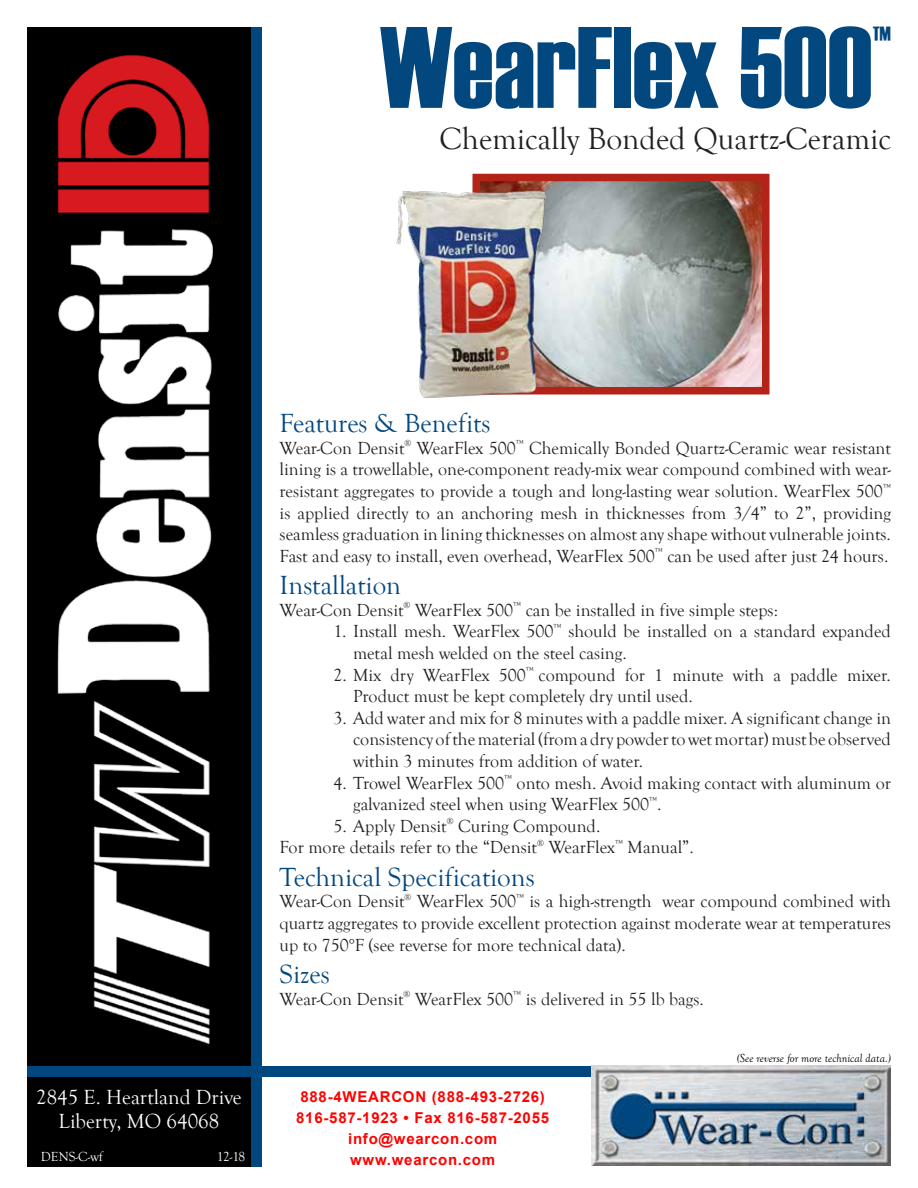
<style>
.page{position:relative;width:918px;height:1188px;background:#fff}
.page>*{position:absolute;margin:0;border:0;box-sizing:border-box;transform-origin:0 0}
.t1{font:115.5px "Haettenschweiler";color:#03477f}
.t2{font:39px "Haettenschweiler";color:#03477f}
.t3{font:31.5px "Goudy Old Style T";color:#231f20}
.t4{font:27px "Goudy Old Style T";color:#03477f}
.t5{font:21px/24px "Goudy Old Style T";color:#fff;text-align:center}
.t6{font:18px/21.6px "Goudy Old Style T";color:#231f20}
.t7{font:700 15px/21px "Arial";letter-spacing:.05em;color:#f00;text-align:center}
.t8{font:13.5px "Goudy Old Style T";color:#fff}
.t9{font:italic 12px "Goudy Old Style T";color:#000}
</style>
<div class="page">
<div style="left:27px;top:27px;width:224px;height:1139px;background:#000"></div>
<div style="left:27px;top:1066px;width:862px;height:10px;background:#00467f"></div>
<div style="left:251px;top:27px;width:10px;height:1139px;background:#00467f"></div>
<img style="left:592px;top:1066px;width:299px;height:100px">
<img style="left:481px;top:183px;width:280px;height:202px">
<div style="left:472px;top:174px;width:298px;height:220px;border:8px solid #b32317"></div>
<img style="left:396px;top:188px;width:154px;height:210px">
<img style="left:57px;top:54px;width:156px;height:989px">
<h1 class="t1" style="left:380px;top:-11px;width:494px">WearFlex 500</h1>
<h2 class="t2" style="left:873px;top:14px;width:20px">™</h2>
<h3 class="t3" style="left:440px;top:122px;width:453px">Chemically Bonded Quartz-Ceramic</h3>
<p class="t5" style="left:36px;top:1085px;width:207px">2845 E. Heartland Drive<br>Liberty, MO 64068</p>
<p class="t8" style="left:217px;top:1150px;width:30px">12-18</p>
<p class="t8" style="left:41px;top:1149px;width:63px">DENS-C-wf</p>
<h3 class="t4" style="left:280px;top:409px;width:212px">Features &amp; Benefits</h3>
<p class="t6" style="left:280px;top:438px;width:613px;text-align:justify">Wear-Con Densit<sup>®</sup> WearFlex 500<sup>™</sup> Chemically Bonded Quartz-Ceramic wear resistant lining is a trowellable, one-component ready-mix wear compound combined with wear&shy;resistant aggregates to provide a tough and long-lasting wear solution. WearFlex 500<sup>™ </sup>is applied directly to an anchoring mesh in thicknesses from 3/4” to 2”, providing seamless graduation in lining thicknesses on almost any shape without vulnerable joints.<br>Fast and easy to install, even overhead, WearFlex 500<sup>™</sup> can be used after just 24 hours.</p>
<h3 class="t4" style="left:280px;top:571px;width:123px">Installation</h3>
<p class="t6" style="left:280px;top:600px;width:500px">Wear-Con Densit<sup>®</sup> WearFlex 500<sup>™</sup> can be installed in five simple steps:</p>
<p class="t6" style="left:353px;top:621px;width:539px;text-indent:-20px">1. Install mesh. WearFlex 500<sup>™</sup> should be installed on a standard expanded metal mesh welded on the steel casing.</p>
<p class="t6" style="left:353px;top:664px;width:539px;text-indent:-19px">2. Mix dry WearFlex 500<sup>™</sup> compound for 1 minute with a paddle mixer.<br>Product must be kept completely dry until used.</p>
<p class="t6" style="left:353px;top:708px;width:539px;text-align:justify;text-indent:-19px">3. Add water and mix for 8 minutes with a paddle mixer. A significant change in consistency of the material (from a dry powder to wet mortar) must be observed within 3 minutes from addition of water.</p>
<p class="t6" style="left:353px;top:772px;width:539px;text-indent:-19px">4. Trowel WearFlex 500<sup>™</sup> onto mesh. Avoid making contact with aluminum or galvanized steel when using WearFlex 500<sup>™</sup>.</p>
<p class="t6" style="left:280px;top:816px;width:416px;text-indent:54px">5. Apply Densit<sup>®</sup> Curing Compound.<br>For more details refer to the “Densit<sup>®</sup> WearFlex<sup>™</sup> Manual”.</p>
<h3 class="t4" style="left:280px;top:862px;width:257px">Technical Specifications</h3>
<p class="t6" style="left:280px;top:891px;width:613px;text-align:justify">Wear-Con Densit<sup>®</sup> WearFlex 500<sup>™</sup> is a high-strength wear compound combined with quartz aggregates to provide excellent protection against moderate wear at temperatures up to 750°F (see reverse for more technical data).</p>
<h3 class="t4" style="left:280px;top:959px;width:52px">Sizes</h3>
<p class="t6" style="left:280px;top:988px;width:426px">Wear-Con Densit<sup>®</sup> WearFlex 500<sup>™</sup> is delivered in 55 lb bags.</p>
<p class="t7" style="left:296px;top:1086px;width:254px">888-4WEARCON (888-493-2726)<br>816-587-1923 • Fax 816-587-2055 info@wearcon.com www.wearcon.com</p>
<p class="t9" style="left:737px;top:1052px;width:156px">(See reverse for more technical data.)</p>
</div>
